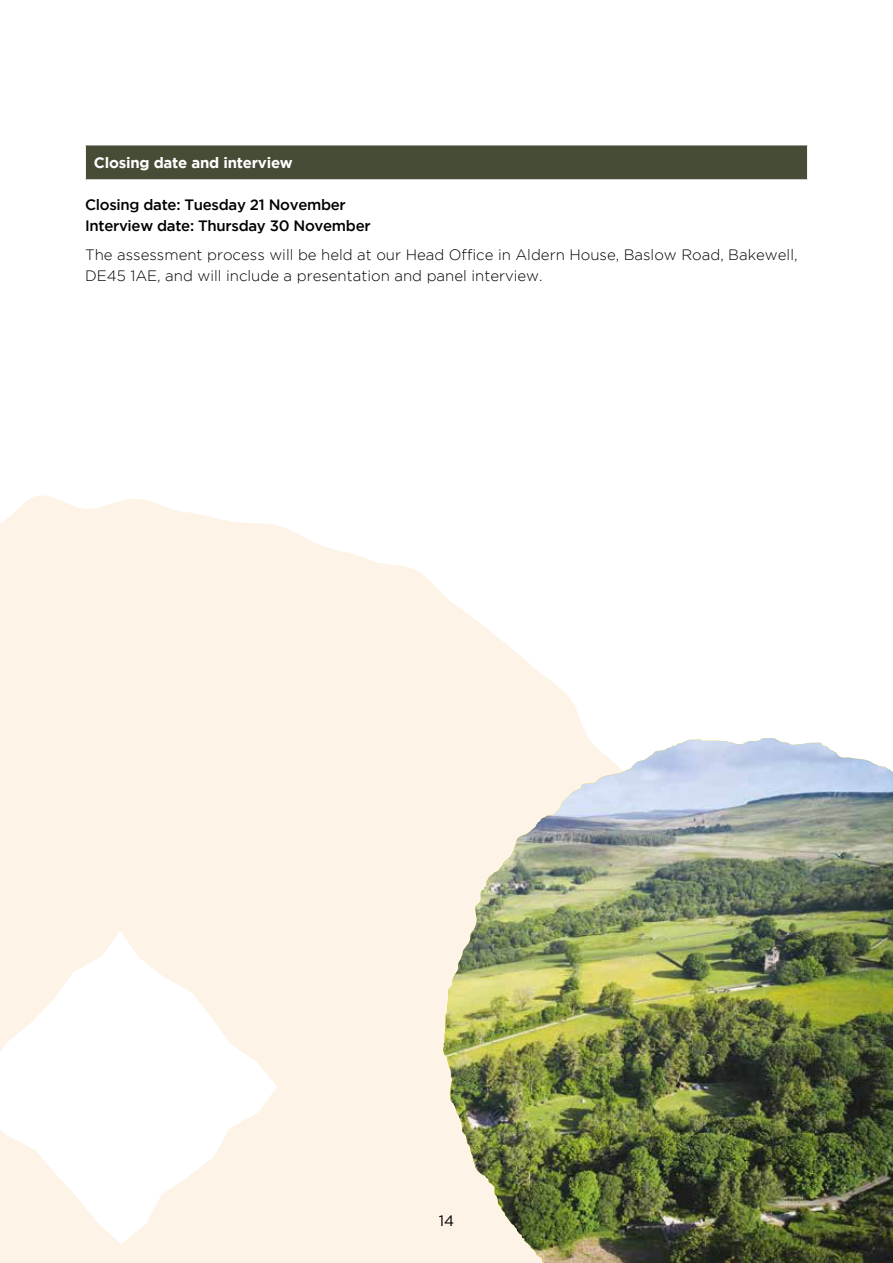
<style>
.page{position:relative;width:893px;height:1263px;background:#fff}
.page>*{position:absolute;margin:0;border:0;box-sizing:border-box;transform-origin:0 0}
.t1{font:300 15px/21px "Gotham";color:#000}
.t2{font:500 15px/21px "Gotham";letter-spacing:-.02em;color:#000}
.t3{font:700 15px "Gotham";letter-spacing:-.015em;color:#fff}
.t4{font:15px "Gotham";color:#000}
</style>
<div class="page">
<div style="left:85px;top:145px;width:722px;height:35px;background:#474c36"></div>
<hr style="left:85px;top:179px;width:723px;height:1px;background:#fff">
<hr style="left:85px;top:145px;width:1px;height:34px;background:#fff">
<hr style="left:85px;top:145px;width:723px;height:1px;background:#fff">
<svg style="left:0;top:495px;width:588px;height:768px;fill:#fdf3e6"></svg>
<img style="left:443px;top:738px;width:450px;height:525px">
<img style="left:458px;top:738px;width:311px;height:227px">
<p class="t3" style="left:94px;top:154px;width:200px">Closing date and interview</p>
<p class="t2" style="left:85px;top:194px;width:287px">Closing date: Tuesday 21 November<br>Interview date: Thursday 30 November</p>
<p class="t1" style="left:85px;top:244px;width:714px">The assessment process will be held at our Head Office in Aldern House, Baslow Road, Bakewell,<br>DE45 1AE, and will include a presentation and panel interview.</p>
<p class="t4" style="left:439px;top:1211px;width:17px">14</p>
</div>
